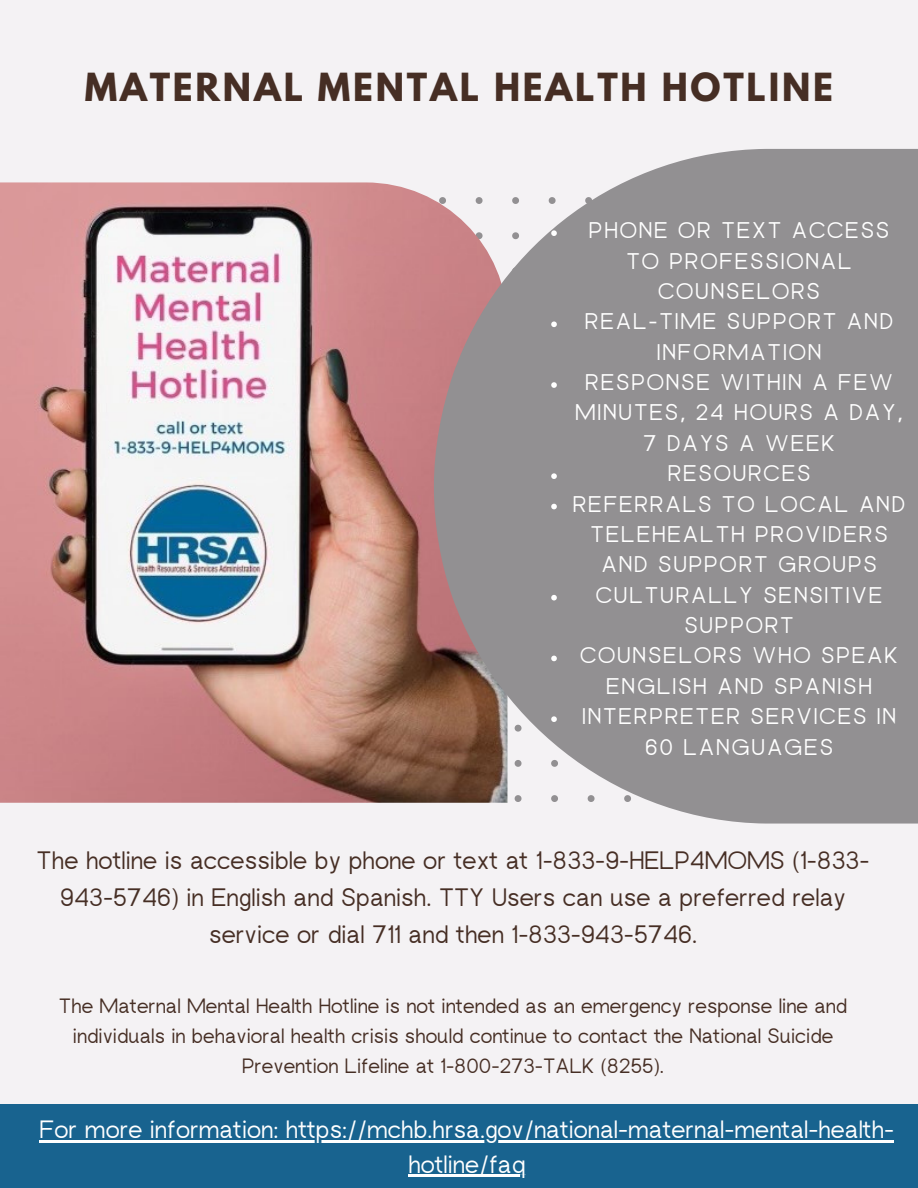
<style>
.page{position:relative;width:918px;height:1188px;background:#f4f2f4}
.page>*{position:absolute;margin:0;border:0;box-sizing:border-box;transform-origin:0 0}
.t1{font:700 34.35px "League Spartan";letter-spacing:.08em;color:#462e24}
.t2{font:25.2px/37.2px "rugratssans";color:#462e24;text-align:center}
.t3{font:25.05px/34.8px "rugratssans";color:#fff;text-align:center}
.t4{font:22.65px/30.3px "rugratssans";letter-spacing:.08em;color:#fff;text-align:center}
.t5{font:20.7px/30.3px "rugratssans";color:#462e24;text-align:center}
</style>
<div class="page">
<img style="left:0;top:182px;width:434px;height:621px">
<svg style="left:434px;top:149px;width:484px;height:675px;fill:#929092"></svg>
<div style="left:0;top:1104px;width:918px;height:84px;background:#18638f"></div>
<svg style="left:439px;top:189px;width:336px;height:85px"></svg>
<svg style="left:551px;top:321px;width:6px;height:6px"></svg>
<svg style="left:551px;top:382px;width:6px;height:6px"></svg>
<svg style="left:551px;top:473px;width:6px;height:6px"></svg>
<svg style="left:551px;top:504px;width:6px;height:5px"></svg>
<svg style="left:551px;top:595px;width:6px;height:5px"></svg>
<svg style="left:551px;top:656px;width:6px;height:5px"></svg>
<svg style="left:515px;top:716px;width:335px;height:86px"></svg>
<hr style="left:40px;top:1140px;width:854px;height:2px;background:#fff">
<hr style="left:408px;top:1175px;width:117px;height:2px;background:#fff">
<p class="t1" style="left:85px;top:70px;width:750px">MATERNAL MENTAL HEALTH HOTLINE</p>
<p class="t4" style="left:589px;top:217px;width:302px">PHONE OR TEXT ACCESS<br>TO PROFESSIONAL<br>COUNSELORS</p>
<p class="t4" style="left:585px;top:309px;width:310px">REAL-TIME SUPPORT AND<br>INFORMATION</p>
<p class="t4" style="left:575px;top:369px;width:329px">RESPONSE WITHIN A FEW<br>MINUTES, 24 HOURS A DAY,<br>7 DAYS A WEEK</p>
<p class="t4" style="left:668px;top:460px;width:144px">RESOURCES</p>
<p class="t4" style="left:573px;top:491px;width:334px">REFERRALS TO LOCAL AND<br>TELEHEALTH PROVIDERS<br>AND SUPPORT GROUPS</p>
<p class="t4" style="left:596px;top:582px;width:288px">CULTURALLY SENSITIVE<br>SUPPORT</p>
<p class="t4" style="left:580px;top:643px;width:320px">COUNSELORS WHO SPEAK<br>ENGLISH AND SPANISH</p>
<p class="t4" style="left:582px;top:703px;width:316px">INTERPRETER SERVICES IN<br>60 LANGUAGES</p>
<p class="t2" style="left:37px;top:844px;width:834px">The hotline is accessible by phone or text at 1-833-9-HELP4MOMS (1-833-<br>943-5746) in English and Spanish. TTY Users can use a preferred relay service or dial 711 and then 1-833-943-5746.</p>
<p class="t5" style="left:59px;top:992px;width:790px">The Maternal Mental Health Hotline is not intended as an emergency response line and individuals in behavioral health crisis should continue to contact the National Suicide<br>Prevention Lifeline at 1-800-273-TALK (8255).</p>
<p class="t3" style="left:40px;top:1114px;width:856px">For more information: https://mchb.hrsa.gov/national-maternal-mental-health&shy;hotline/faq</p>
</div>
